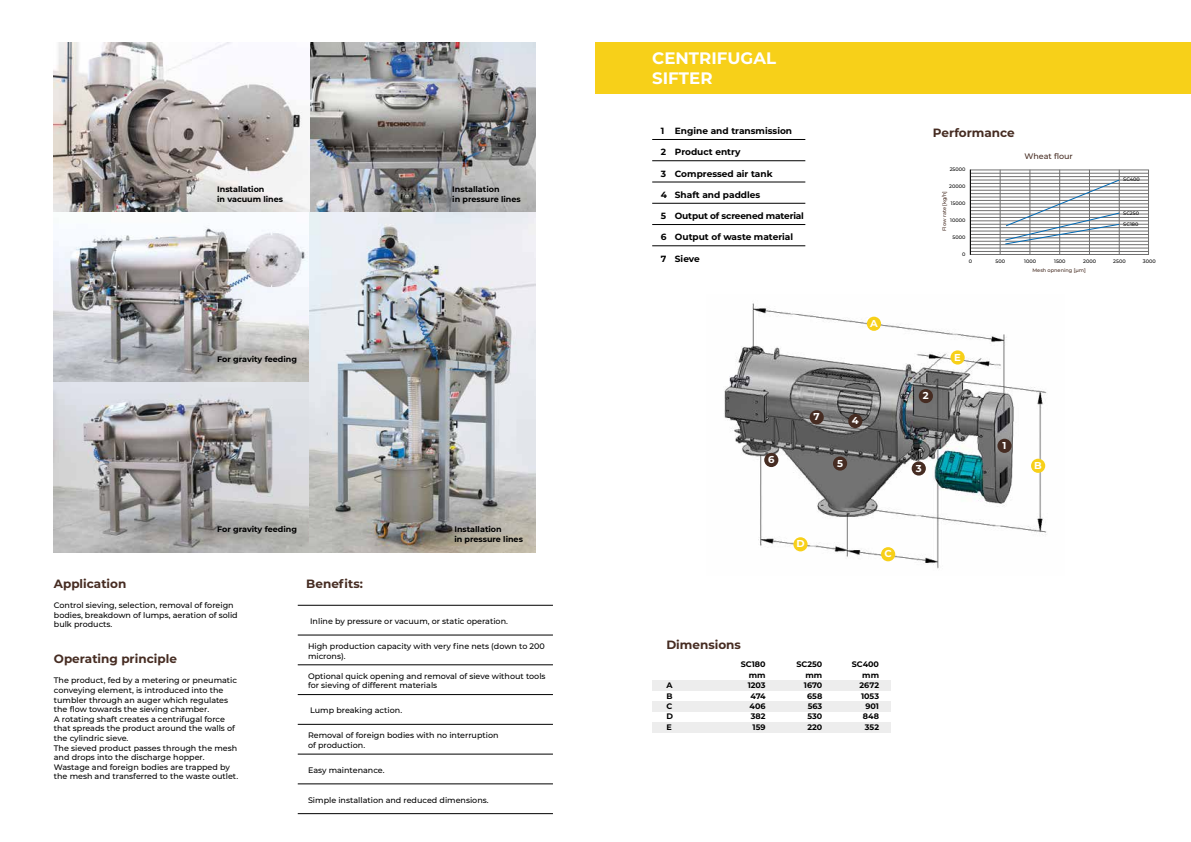
<style>
.page{position:relative;width:1191px;height:842px;background:#fff}
.page>*{position:absolute;margin:0;border:0;box-sizing:border-box;transform-origin:0 0}
.t1{font:700 16.6px/19.9px "Montserrat";color:#fff}
.t2{font:700 12px "Montserrat";color:#462c22}
.t3{font:700 10px "Montserrat";color:#fff}
.t4{font:700 9px "Montserrat";color:#000}
.t5{font:700 9px "Montserrat";letter-spacing:-.02em;color:#000}
.t6{font:500 8px/9.6px "Montserrat";color:#000}
.t7{font:700 8px/10.4px "Montserrat";color:#000;text-align:right}
.t8{font:500 8px "Montserrat";color:#462c22}
.t9{font:500 5px "Montserrat";color:#000}
.t10{font:500 5px "Montserrat";color:#462c22}
</style>
<div class="page">
<img style="left:54px;top:43px;width:482px;height:170px">
<hr style="left:298px;top:605px;width:255px;height:1px;background:#000">
<hr style="left:298px;top:635px;width:255px;height:1px;background:#000">
<hr style="left:298px;top:665px;width:255px;height:1px;background:#000">
<hr style="left:298px;top:694px;width:255px;height:1px;background:#000">
<hr style="left:298px;top:724px;width:255px;height:1px;background:#000">
<hr style="left:298px;top:754px;width:255px;height:1px;background:#000">
<hr style="left:298px;top:784px;width:255px;height:1px;background:#000">
<hr style="left:298px;top:813px;width:255px;height:1px;background:#000">
<img style="left:54px;top:225px;width:255px;height:158px">
<div style="left:595px;top:43px;width:596px;height:51px;background:#f7d019"></div>
<hr style="left:652px;top:139px;width:153px;height:1px;background:#000">
<hr style="left:652px;top:160px;width:153px;height:1px;background:#000">
<hr style="left:652px;top:182px;width:153px;height:1px;background:#000">
<hr style="left:652px;top:203px;width:153px;height:1px;background:#000">
<hr style="left:652px;top:224px;width:153px;height:1px;background:#000">
<hr style="left:652px;top:246px;width:153px;height:1px;background:#000">
<div style="left:652px;top:722px;width:238px;height:10px;background:#ededed"></div>
<div style="left:652px;top:701px;width:238px;height:10px;background:#ededed"></div>
<div style="left:652px;top:680px;width:238px;height:11px;background:#ededed"></div>
<img style="left:724px;top:303px;width:323px;height:266px">
<div style="left:970px;top:170px;width:178px;height:85px;border:1px solid #706f6f"></div>
<hr style="left:970px;top:187px;width:178px;height:1px;background:#706f6f">
<hr style="left:970px;top:183px;width:178px;height:1px;background:#706f6f">
<hr style="left:970px;top:200px;width:178px;height:1px;background:#706f6f">
<hr style="left:970px;top:217px;width:178px;height:1px;background:#706f6f">
<hr style="left:970px;top:234px;width:178px;height:1px;background:#706f6f">
<hr style="left:970px;top:251px;width:178px;height:1px;background:#706f6f">
<hr style="left:970px;top:180px;width:178px;height:1px;background:#706f6f">
<hr style="left:970px;top:197px;width:178px;height:1px;background:#706f6f">
<hr style="left:970px;top:214px;width:178px;height:1px;background:#706f6f">
<hr style="left:970px;top:231px;width:178px;height:1px;background:#706f6f">
<hr style="left:970px;top:248px;width:178px;height:1px;background:#706f6f">
<hr style="left:970px;top:176px;width:178px;height:1px;background:#706f6f">
<hr style="left:970px;top:193px;width:178px;height:1px;background:#706f6f">
<hr style="left:970px;top:210px;width:178px;height:1px;background:#706f6f">
<hr style="left:970px;top:227px;width:178px;height:1px;background:#706f6f">
<hr style="left:970px;top:244px;width:178px;height:1px;background:#706f6f">
<hr style="left:970px;top:173px;width:178px;height:1px;background:#706f6f">
<hr style="left:970px;top:190px;width:178px;height:1px;background:#706f6f">
<hr style="left:970px;top:207px;width:178px;height:1px;background:#706f6f">
<hr style="left:970px;top:224px;width:178px;height:1px;background:#706f6f">
<hr style="left:970px;top:241px;width:178px;height:1px;background:#706f6f">
<hr style="left:970px;top:204px;width:178px;height:1px;background:#706f6f">
<hr style="left:970px;top:221px;width:178px;height:1px;background:#706f6f">
<hr style="left:970px;top:238px;width:178px;height:1px;background:#706f6f">
<hr style="left:970px;top:170px;width:1px;height:85px;background:#000">
<hr style="left:1000px;top:170px;width:1px;height:85px;background:#706f6f">
<hr style="left:1029px;top:170px;width:1px;height:85px;background:#706f6f">
<hr style="left:1059px;top:170px;width:1px;height:85px;background:#706f6f">
<hr style="left:1089px;top:170px;width:1px;height:85px;background:#706f6f">
<hr style="left:1119px;top:170px;width:1px;height:85px;background:#706f6f">
<svg style="left:1004px;top:179px;width:116px;height:66px"></svg>
<div style="left:793px;top:537px;width:14px;height:14px;background:#f7d019;border-radius:50%"></div>
<div style="left:950px;top:350px;width:14px;height:15px;background:#f7d019;border-radius:50%"></div>
<div style="left:881px;top:547px;width:14px;height:14px;background:#f7d019;border-radius:50%"></div>
<div style="left:867px;top:317px;width:14px;height:14px;background:#f7d019;border-radius:50%"></div>
<div style="left:997px;top:439px;width:14px;height:14px;background:#462c22;border-radius:50%"></div>
<div style="left:918px;top:389px;width:15px;height:14px;background:#462c22;border-radius:50%"></div>
<div style="left:911px;top:461px;width:15px;height:15px;background:#462c22;border-radius:50%"></div>
<div style="left:833px;top:456px;width:14px;height:15px;background:#462c22;border-radius:50%"></div>
<div style="left:764px;top:453px;width:14px;height:14px;background:#462c22;border-radius:50%"></div>
<div style="left:848px;top:414px;width:14px;height:14px;background:#462c22;border-radius:50%"></div>
<div style="left:809px;top:410px;width:14px;height:14px;background:#462c22;border-radius:50%"></div>
<div style="left:1031px;top:459px;width:14px;height:14px;background:#f7d019;border-radius:50%"></div>
<img style="left:54px;top:383px;width:255px;height:170px">
<img style="left:309px;top:213px;width:227px;height:340px">
<p class="t7" style="left:217px;top:184px;width:67px;line-height:9.6px;text-align:left">Installation<br>in vacuum lines</p>
<p class="t7" style="left:452px;top:184px;width:70px;line-height:9.6px;text-align:left">Installation<br>in pressure lines</p>
<p class="t7" style="left:217px;top:354px;width:81px">For gravity feeding</p>
<p class="t7" style="left:217px;top:524px;width:81px">For gravity feeding</p>
<p class="t7" style="left:454px;top:524px;width:70px;line-height:9.6px;text-align:left">Installation<br>in pressure lines</p>
<h2 class="t2" style="left:54px;top:575px;width:74px">Application</h2>
<h2 class="t2" style="left:306px;top:575px;width:58px">Benefits:</h2>
<p class="t6" style="left:310px;top:616px;width:199px">Inline by pressure or vacuum, or static operation.</p>
<p class="t6" style="left:54px;top:600px;width:185px">Control sieving, selection, removal of foreign bodies, breakdown of lumps, aeration of solid bulk products.</p>
<h2 class="t2" style="left:54px;top:650px;width:125px">Operating principle</h2>
<p class="t6" style="left:308px;top:641px;width:238px">High production capacity with very fine nets (down to 200 microns).</p>
<p class="t6" style="left:54px;top:675px;width:186px">The product, fed by a metering or pneumatic conveying element, is introduced into the tumbler through an auger which regulates the flow towards the sieving chamber.<br>A rotating shaft creates a centrifugal force that spreads the product around the walls of the cylindric sieve.<br>The sieved product passes through the mesh and drops into the discharge hopper.<br>Wastage and foreign bodies are trapped by the mesh and transferred to the waste outlet.</p>
<p class="t6" style="left:308px;top:671px;width:239px">Optional quick opening and removal of sieve without tools for sieving of different materials</p>
<p class="t6" style="left:310px;top:705px;width:93px">Lump breaking action.</p>
<p class="t6" style="left:308px;top:730px;width:192px">Removal of foreign bodies with no interruption of production.</p>
<p class="t6" style="left:308px;top:765px;width:78px">Easy maintenance.</p>
<p class="t6" style="left:308px;top:795px;width:182px">Simple installation and reduced dimensions.</p>
<h1 class="t1" style="left:652px;top:48px;width:125px">CENTRIFUGAL<br>SIFTER</h1>
<p class="t4" style="left:660px;top:124px;width:5px">1</p>
<p class="t4" style="left:660px;top:146px;width:7px">2</p>
<p class="t4" style="left:660px;top:167px;width:7px">3</p>
<p class="t4" style="left:660px;top:188px;width:8px">4</p>
<p class="t4" style="left:660px;top:209px;width:7px">5</p>
<p class="t4" style="left:660px;top:231px;width:7px">6</p>
<p class="t4" style="left:660px;top:252px;width:7px">7</p>
<p class="t4" style="left:675px;top:124px;width:119px">Engine and transmission</p>
<p class="t4" style="left:675px;top:146px;width:67px">Product entry</p>
<p class="t4" style="left:675px;top:167px;width:99px">Compressed air tank</p>
<p class="t4" style="left:675px;top:188px;width:87px">Shaft and paddles</p>
<p class="t5" style="left:675px;top:209px;width:131px">Output of screened material</p>
<p class="t4" style="left:675px;top:231px;width:120px">Output of waste material</p>
<p class="t4" style="left:675px;top:252px;width:26px">Sieve</p>
<p class="t3" style="left:870px;top:316px;width:9px">A</p>
<p class="t3" style="left:768px;top:452px;width:8px">6</p>
<p class="t3" style="left:813px;top:410px;width:8px">7</p>
<p class="t3" style="left:852px;top:413px;width:8px">4</p>
<p class="t3" style="left:837px;top:456px;width:7px">5</p>
<h2 class="t2" style="left:933px;top:124px;width:83px">Performance</h2>
<p class="t9" style="left:949px;top:166px;width:17px">25000</p>
<p class="t9" style="left:949px;top:183px;width:18px">20000</p>
<p class="t10" style="left:941px;top:231px;width:41px;rotate:-90deg">Flow rate [kg/h]</p>
<p class="t9" style="left:950px;top:200px;width:16px">15000</p>
<p class="t9" style="left:950px;top:217px;width:17px">10000</p>
<p class="t9" style="left:952px;top:234px;width:14px">5000</p>
<p class="t9" style="left:962px;top:251px;width:5px">0</p>
<p class="t8" style="left:1024px;top:150px;width:50px">Wheat flour</p>
<p class="t9" style="left:1123px;top:176px;width:18px">SC400</p>
<p class="t9" style="left:1123px;top:209px;width:17px">SC250</p>
<p class="t9" style="left:1123px;top:221px;width:17px">SC180</p>
<p class="t9" style="left:968px;top:258px;width:5px">0</p>
<p class="t9" style="left:995px;top:258px;width:11px">500</p>
<p class="t9" style="left:1024px;top:258px;width:13px">1000</p>
<p class="t9" style="left:1054px;top:258px;width:13px">1500</p>
<p class="t9" style="left:1083px;top:258px;width:14px">2000</p>
<p class="t9" style="left:1113px;top:258px;width:14px">2500</p>
<p class="t9" style="left:1142px;top:258px;width:14px">3000</p>
<p class="t10" style="left:1032px;top:267px;width:55px">Mesh opnening [µm]</p>
<p class="t3" style="left:923px;top:388px;width:7px">2</p>
<p class="t3" style="left:915px;top:461px;width:7px">3</p>
<p class="t3" style="left:954px;top:350px;width:8px">E</p>
<p class="t3" style="left:1002px;top:438px;width:5px">1</p>
<p class="t3" style="left:1034px;top:458px;width:9px">B</p>
<p class="t3" style="left:796px;top:537px;width:10px">D</p>
<p class="t3" style="left:884px;top:547px;width:9px">C</p>
<h2 class="t2" style="left:666px;top:636px;width:76px">Dimensions</h2>
<p class="t7" style="left:666px;top:680px;width:8px;text-align:justify">A B C D E</p>
<p class="t7" style="left:740px;top:659px;width:26px">SC180 mm<br>1203<br>474<br>406<br>382<br>159</p>
<p class="t7" style="left:796px;top:659px;width:27px">SC250 mm<br>1670<br>658<br>563<br>530<br>220</p>
<p class="t7" style="left:852px;top:659px;width:29px">SC400 mm<br>2672<br>1053<br>901<br>848<br>352</p>
</div>
